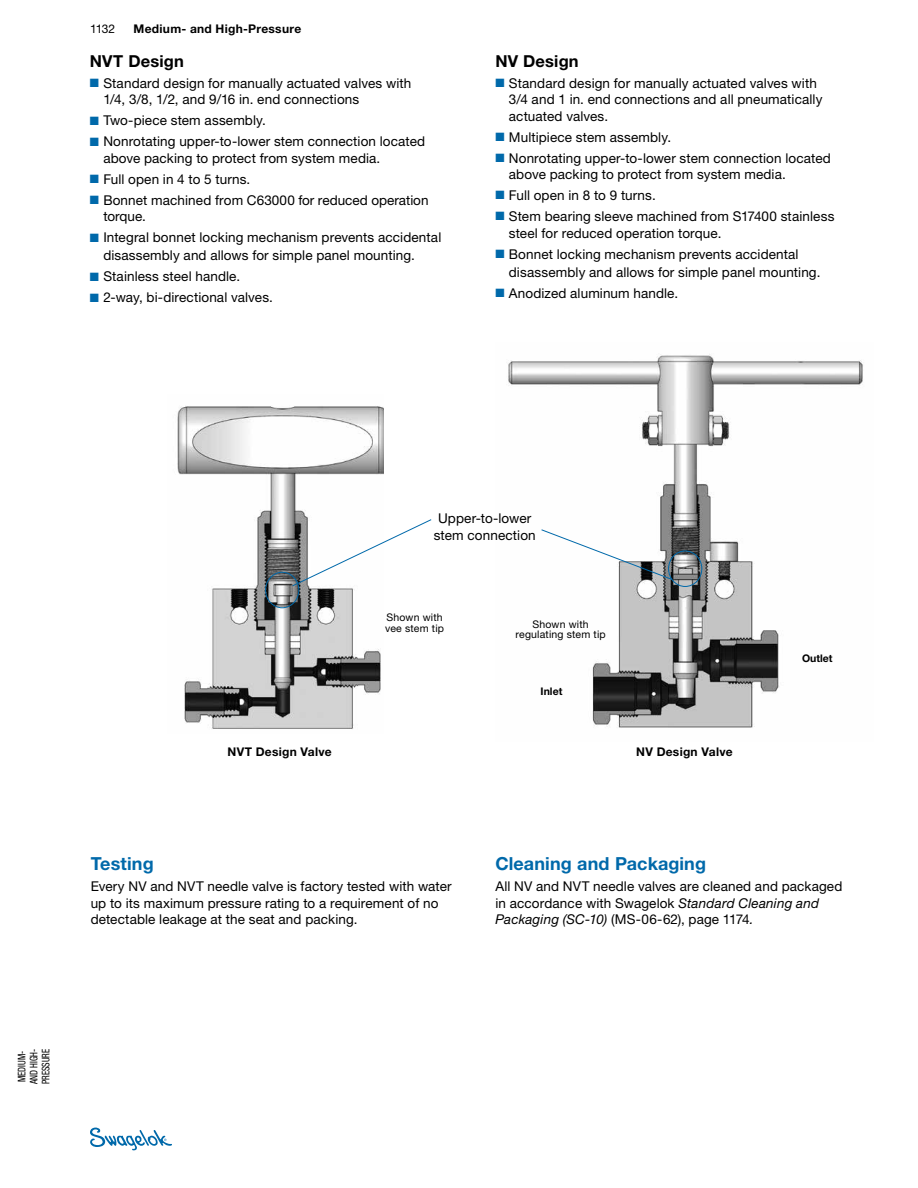
<style>
.page{position:relative;width:918px;height:1188px;background:#fff}
.page>*{position:absolute;margin:0;border:0;box-sizing:border-box;transform-origin:0 0}
.t1{font:700 18px "Helvetica Neue LT Std";letter-spacing:.005em;color:#0069aa}
.t2{font:700 16.5px "Helvetica Neue LT Std";letter-spacing:.01em;color:#000}
.t3{font:13.5px/16.5px "Helvetica Neue LT Std";letter-spacing:.01em;color:#000}
.t4{font:700 12px "Helvetica Neue LT Std";letter-spacing:.025em;color:#000}
.t5{font:12px "Helvetica Neue LT Std";color:#000}
.t6{font:10.5px/10.5px "Helvetica Neue LT Std";letter-spacing:.015em;color:#000;text-align:center}
.t7{font:condensed 10.5px/12px "Helvetica Neue LT Std";color:#000;scale:.85 1}
.t8{font:700 10.5px "Helvetica Neue LT Std";color:#000}
.s1{color:#0069aa}
.s2{font-style:italic}
</style>
<div class="page">
<img style="left:508px;top:354px;width:355px;height:374px">
<img style="left:177px;top:406px;width:206px;height:323px">
<div style="left:668px;top:551px;width:34px;height:36px;border:1px solid #0069aa;border-radius:50%"></div>
<div style="left:265px;top:572px;width:34px;height:36px;border:1px solid #0069aa;border-radius:50%"></div>
<svg style="left:292px;top:519px;width:140px;height:68px"></svg>
<svg style="left:541px;top:529px;width:132px;height:51px"></svg>
<svg style="left:90px;top:1128px;width:82px;height:22px"></svg>
<p class="t5" style="left:90px;top:22px;width:27px">1132</p>
<p class="t4" style="left:134px;top:22px;width:169px">Medium- and High-Pressure</p>
<p class="t2" style="left:90px;top:51px;width:96px">NVT Design</p>
<p class="t3" style="left:103px;top:75px;width:309px;text-indent:-14px"><span class="s1">■</span> Standard design for manually actuated valves with<br>1/4, 3/8, 1/2, and 9/16 in. end connections</p>
<p class="t3" style="left:90px;top:112px;width:178px"><span class="s1">■</span> Two-piece stem assembly.</p>
<p class="t3" style="left:103px;top:133px;width:323px;text-indent:-14px"><span class="s1">■</span> Nonrotating upper-to-lower stem connection located above packing to protect from system media.</p>
<p class="t3" style="left:90px;top:171px;width:162px"><span class="s1">■</span> Full open in 4 to 5 turns.</p>
<p class="t3" style="left:103px;top:192px;width:327px;text-indent:-14px"><span class="s1">■</span> Bonnet machined from C63000 for reduced operation torque.</p>
<p class="t3" style="left:103px;top:228px;width:340px;line-height:18px;text-indent:-14px"><span class="s1">■</span> Integral bonnet locking mechanism prevents accidental disassembly and allows for simple panel mounting.</p>
<p class="t3" style="left:90px;top:268px;width:152px"><span class="s1">■</span> Stainless steel handle.</p>
<p class="t3" style="left:90px;top:289px;width:185px"><span class="s1">■</span> 2-way, bi-directional valves.</p>
<p class="t2" style="left:495px;top:51px;width:85px">NV Design</p>
<p class="t3" style="left:509px;top:74px;width:315px;text-indent:-14px"><span class="s1">■</span> Standard design for manually actuated valves with<br>3/4 and 1 in. end connections and all pneumatically actuated valves.</p>
<p class="t3" style="left:495px;top:128px;width:177px"><span class="s1">■</span> Multipiece stem assembly.</p>
<p class="t3" style="left:509px;top:149px;width:323px;text-indent:-14px"><span class="s1">■</span> Nonrotating upper-to-lower stem connection located above packing to protect from system media.</p>
<p class="t3" style="left:495px;top:187px;width:162px"><span class="s1">■</span> Full open in 8 to 9 turns.</p>
<p class="t3" style="left:509px;top:208px;width:327px;text-indent:-14px"><span class="s1">■</span> Stem bearing sleeve machined from S17400 stainless steel for reduced operation torque.</p>
<p class="t3" style="left:509px;top:245px;width:313px;line-height:18px;text-indent:-14px"><span class="s1">■</span> Bonnet locking mechanism prevents accidental disassembly and allows for simple panel mounting.</p>
<p class="t3" style="left:495px;top:284px;width:184px"><span class="s1">■</span> Anodized aluminum handle.</p>
<p class="t3" style="left:434px;top:510px;width:104px;text-align:center">Upper-to-lower stem connection</p>
<p class="t6" style="left:385px;top:612px;width:60px;text-align:left">Shown with vee stem tip</p>
<p class="t6" style="left:516px;top:618px;width:92px">Shown with regulating stem tip</p>
<p class="t8" style="left:541px;top:685px;width:23px">Inlet</p>
<p class="t4" style="left:227px;top:744px;width:106px">NVT Design Valve</p>
<p class="t4" style="left:636px;top:744px;width:98px">NV Design Valve</p>
<p class="t8" style="left:802px;top:652px;width:32px">Outlet</p>
<h1 class="t1" style="left:91px;top:853px;width:65px">Testing</h1>
<p class="t3" style="left:91px;top:878px;width:363px">Every NV and NVT needle valve is factory tested with water up to its maximum pressure rating to a requirement of no detectable leakage at the seat and packing.</p>
<h1 class="t1" style="left:495px;top:853px;width:212px">Cleaning and Packaging</h1>
<p class="t3" style="left:495px;top:878px;width:349px">All NV and NVT needle valves are cleaned and packaged in accordance with Swagelok <span class="s2">Standard Cleaning and<br>Packaging (SC-10)</span> (MS-06-62), page 1174<span class="s2">.</span></p>
<p class="t7" style="left:16px;top:1084px;width:43px;rotate:-90deg">MEDIUM-<br>AND HIGH-<br>PRESSURE</p>
</div>
